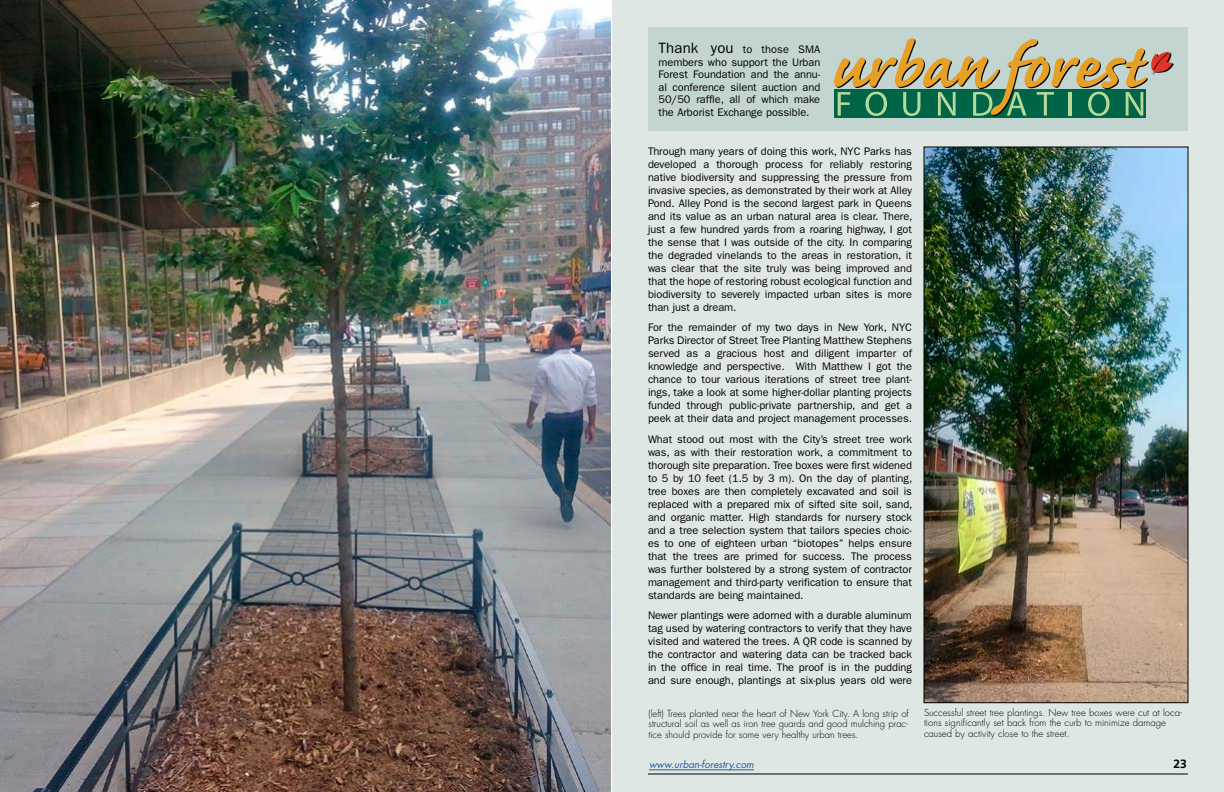
<style>
.page{position:relative;width:1224px;height:792px;background:#fff}
.page>*{position:absolute;margin:0;border:0;box-sizing:border-box;transform-origin:0 0}
.t1{font:700 12px "Frutiger";color:#000}
.t2{font:11px/13px "Franklin Gothic";letter-spacing:-.005em;color:#000;text-align:justify}
.t3{font:italic 10px "Futura";color:#215e9e}
.t4{font:300 9.5px/10.5px "Futura";color:#000}
.s1{font-size:15px}
</style>
<div class="page">
<div style="left:612px;top:0;width:612px;height:792px;background:#dfe7e4"></div>
<hr style="left:648px;top:774px;width:540px;height:1px;background:#000">
<hr style="left:649px;top:769px;width:105px;height:1px;background:#215e9e">
<img style="left:926px;top:148px;width:260px;height:553px">
<div style="left:924px;top:146px;width:264px;height:557px;border:1px solid #000"></div>
<div style="left:648px;top:27px;width:540px;height:103px;background:#c3d5d0"></div>
<img style="left:0;top:1px;width:611px;height:790px">
<div style="left:834px;top:90px;width:312px;height:28px;background:#006447"></div>
<svg style="left:834px;top:38px;width:340px;height:78px"></svg>
<p class="t2" style="left:659px;top:43px;width:163px;line-height:12.5px"><span class="s1">Thank you</span> to those SMA members who support the Urban Forest Foundation and the annu&shy;al conference silent auction and 50/50 raffle, all of which make the Arborist Exchange possible.</p>
<p class="t2" style="left:648px;top:145px;width:266px">Through many years of doing this work, NYC Parks has developed a thorough process for reliably restoring native biodiversity and suppressing the pressure from invasive species, as demonstrated by their work at Alley Pond. Alley Pond is the second largest park in Queens and its value as an urban natural area is clear. There, just a few hundred yards from a roaring highway, I got the sense that I was outside of the city. In comparing the degraded vinelands to the areas in restoration, it was clear that the site truly was being improved and that the hope of restoring robust ecological function and biodiversity to severely impacted urban sites is more than just a dream.</p>
<p class="t2" style="left:648px;top:321px;width:266px">For the remainder of my two days in New York, NYC Parks Director of Street Tree Planting Matthew Stephens served as a gracious host and diligent imparter of knowledge and perspective. With Matthew I got the chance to tour various iterations of street tree plant&shy;ings, take a look at some higher-dollar planting projects funded through public-private partnership, and get a peek at their data and project management processes.</p>
<p class="t2" style="left:648px;top:433px;width:266px">What stood out most with the City’s street tree work was, as with their restoration work, a commitment to thorough site preparation. Tree boxes were first widened to 5 by 10 feet (1.5 by 3 m). On the day of planting, tree boxes are then completely excavated and soil is replaced with a prepared mix of sifted site soil, sand, and organic matter. High standards for nursery stock and a tree selection system that tailors species choic&shy;es to one of eighteen urban “biotopes” helps ensure that the trees are primed for success. The process was further bolstered by a strong system of contractor management and third-party verification to ensure that standards are being maintained.</p>
<p class="t2" style="left:648px;top:609px;width:266px">Newer plantings were adorned with a durable aluminum tag used by watering contractors to verify that they have visited and watered the trees. A QR code is scanned by the contractor and watering data can be tracked back in the office in real time. The proof is in the pudding and sure enough, plantings at six-plus years old were</p>
<p class="t4" style="left:648px;top:708px;width:262px;text-align:justify">(left) Trees planted near the heart of New York City. A long strip of structural soil as well as iron tree guards and good mulching prac&shy;tice should provide for some very healthy urban trees.</p>
<p class="t4" style="left:924px;top:707px;width:259px">Successful street tree plantings. New tree boxes were cut at loca&shy;tions significantly set back from the curb to minimize damage caused by activity close to the street.</p>
<p class="t3" style="left:649px;top:758px;width:107px">www.urban-forestry.com</p>
<p class="t1" style="left:1174px;top:757px;width:15px">23</p>
</div>
